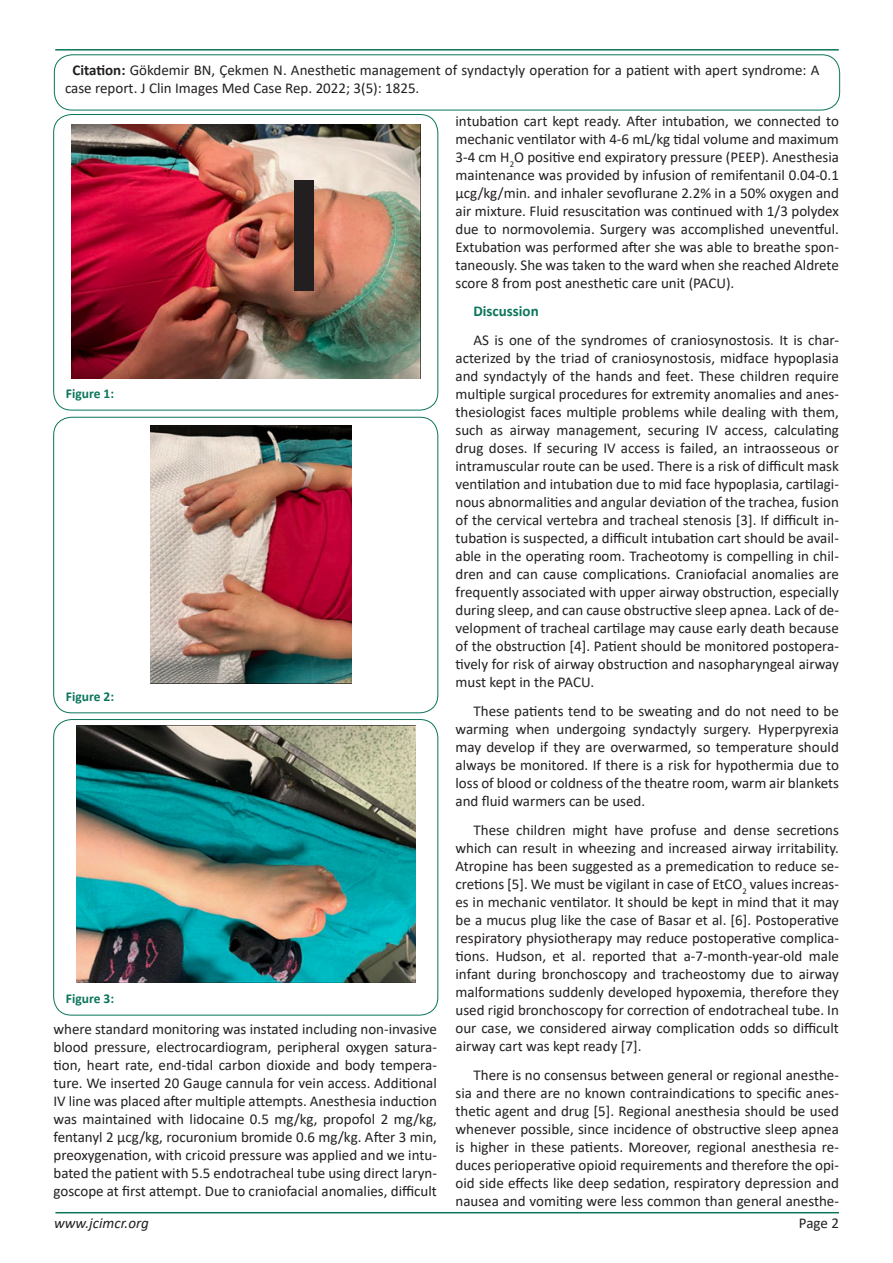
<style>
.page{position:relative;width:893px;height:1263px;background:#fff}
.page>*{position:absolute;margin:0;border:0;box-sizing:border-box;transform-origin:0 0}
.t1{font:15px/18px "Calibri";color:#231f20;text-align:justify}
.t2{font:italic 15px "Calibri";color:#231f20}
.t3{font:700 15px "Calibri";color:#0a755b}
.t4{font:700 13.5px "Calibri";color:#0a755b}
.s1{font-weight:700}
</style>
<div class="page">
<hr style="left:55px;top:1212px;width:784px;height:1px;background:#0a755b">
<hr style="left:55px;top:49px;width:784px;height:2px;background:#0a755b">
<div style="left:54px;top:55px;width:786px;height:55px;border:1px solid #0a755b;border-radius:18px"></div>
<div style="left:53px;top:114px;width:385px;height:296px;border:1px solid #0a755b;border-radius:18px"></div>
<img style="left:72px;top:124px;width:348px;height:254px">
<div style="left:53px;top:417px;width:385px;height:296px;border:1px solid #0a755b;border-radius:18px"></div>
<img style="left:150px;top:425px;width:201px;height:258px">
<div style="left:53px;top:719px;width:385px;height:296px;border:1px solid #0a755b;border-radius:18px"></div>
<img style="left:77px;top:726px;width:338px;height:257px">
<div style="left:294px;top:180px;width:20px;height:111px;background:#231f20"></div>
<p class="t1" style="left:65px;top:61px;width:756px;text-indent:8px"><span class="s1">Citation:</span> Gökdemir BN, Çekmen N. Anesthetic management of syndactyly operation for a patient with apert syndrome: A case report. J Clin Images Med Case Rep. 2022; 3(5): 1825.</p>
<p class="t4" style="left:66px;top:384px;width:50px">Figure 1:</p>
<p class="t4" style="left:66px;top:686px;width:50px">Figure 2:</p>
<p class="t4" style="left:66px;top:989px;width:50px">Figure 3:</p>
<p class="t1" style="left:53px;top:1019px;width:385px">where standard monitoring was instated including non-invasive blood pressure, electrocardiogram, peripheral oxygen satura&shy;tion, heart rate, end-tidal carbon dioxide and body tempera&shy;ture. We inserted 20 Gauge cannula for vein access. Additional IV line was placed after multiple attempts. Anesthesia induction was maintained with lidocaine 0.5 mg/kg, propofol 2 mg/kg, fentanyl 2 µcg/kg, rocuronium bromide 0.6 mg/kg. After 3 min, preoxygenation, with cricoid pressure was applied and we intu&shy;bated the patient with 5.5 endotracheal tube using direct laryn&shy;goscope at first attempt. Due to craniofacial anomalies, difficult</p>
<p class="t1" style="left:455px;top:111px;width:385px">intubation cart kept ready. After intubation, we connected to mechanic ventilator with 4-6 mL/kg tidal volume and maximum 3-4 cm H<sub>2</sub>O positive end expiratory pressure (PEEP). Anesthesia maintenance was provided by infusion of remifentanil 0.04-0.1 µcg/kg/min. and inhaler sevoflurane 2.2% in a 50% oxygen and air mixture. Fluid resuscitation was continued with 1/3 polydex due to normovolemia. Surgery was accomplished uneventful.<br>Extubation was performed after she was able to breathe spon&shy;taneously. She was taken to the ward when she reached Aldrete score 8 from post anesthetic care unit (PACU).</p>
<p class="t3" style="left:473px;top:301px;width:67px">Discussion</p>
<p class="t1" style="left:455px;top:331px;width:385px;text-indent:18px">AS is one of the syndromes of craniosynostosis. It is char&shy;acterized by the triad of craniosynostosis, midface hypoplasia and syndactyly of the hands and feet. These children require multiple surgical procedures for extremity anomalies and anes&shy;thesiologist faces multiple problems while dealing with them, such as airway management, securing IV access, calculating drug doses. If securing IV access is failed, an intraosseous or intramuscular route can be used. There is a risk of difficult mask ventilation and intubation due to mid face hypoplasia, cartilagi&shy;nous abnormalities and angular deviation of the trachea, fusion of the cervical vertebra and tracheal stenosis [3]. If difficult in&shy;tubation is suspected, a difficult intubation cart should be avail&shy;able in the operating room. Tracheotomy is compelling in chil&shy;dren and can cause complications. Craniofacial anomalies are frequently associated with upper airway obstruction, especially during sleep, and can cause obstructive sleep apnea. Lack of de&shy;velopment of tracheal cartilage may cause early death because of the obstruction [4]. Patient should be monitored postopera&shy;tively for risk of airway obstruction and nasopharyngeal airway must kept in the PACU.</p>
<p class="t1" style="left:455px;top:702px;width:385px;text-indent:18px">These patients tend to be sweating and do not need to be warming when undergoing syndactyly surgery. Hyperpyrexia may develop if they are overwarmed, so temperature should always be monitored. If there is a risk for hypothermia due to loss of blood or coldness of the theatre room, warm air blankets and fluid warmers can be used.</p>
<p class="t1" style="left:455px;top:820px;width:385px;text-indent:18px">These children might have profuse and dense secretions which can result in wheezing and increased airway irritability.<br>Atropine has been suggested as a premedication to reduce se&shy;cretions [5]. We must be vigilant in case of EtCO<sub>2</sub> values increas&shy;es in mechanic ventilator. It should be kept in mind that it may be a mucus plug like the case of Basar et al. [6]. Postoperative respiratory physiotherapy may reduce postoperative complica&shy;tions. Hudson, et al. reported that a-7-month-year-old male infant during bronchoscopy and tracheostomy due to airway malformations suddenly developed hypoxemia, therefore they used rigid bronchoscopy for correction of endotracheal tube. In our case, we considered airway complication odds so difficult airway cart was kept ready [7].</p>
<p class="t1" style="left:455px;top:1065px;width:385px;text-indent:18px">There is no consensus between general or regional anesthe&shy;sia and there are no known contraindications to specific anes&shy;thetic agent and drug [5]. Regional anesthesia should be used whenever possible, since incidence of obstructive sleep apnea is higher in these patients. Moreover, regional anesthesia re&shy;duces perioperative opioid requirements and therefore the opi&shy;oid side effects like deep sedation, respiratory depression and nausea and vomiting were less common than general anesthe-</p>
<p class="t2" style="left:54px;top:1212px;width:96px">www.jcimcr.org</p>
<p class="t1" style="left:799px;top:1213px;width:42px">Page 2</p>
</div>
